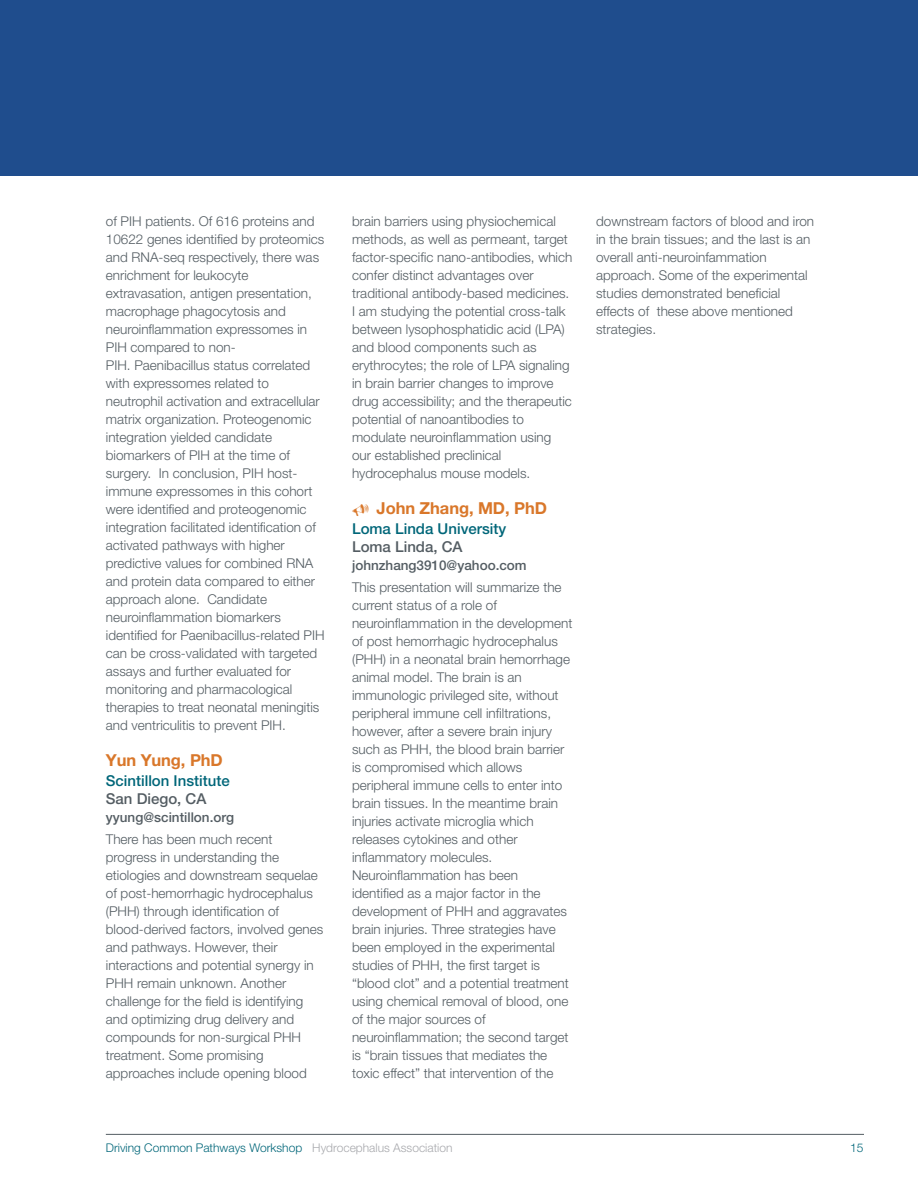
<style>
.page{position:relative;width:918px;height:1188px;background:#fff}
.page>*{position:absolute;margin:0;border:0;box-sizing:border-box;transform-origin:0 0}
.SPEAKER__City_stat{font:700 16.5px "Helvetica Neue LT Pro";letter-spacing:-.005em;color:#d9772a}
.SPEAKER__Titles{font:500 15px "Helvetica Neue LT Pro";color:#006679}
.SPEAKER__City_stat-2{font:500 15px "Helvetica Neue LT Pro";color:#545d63}
.SPEAKER__City_stat-3{font:300 13.5px/18px "Helvetica Neue LT Pro";color:#545d63}
.SPEAKER__City_stat-4{font:500 13.5px "Helvetica Neue LT Pro";color:#545d63}
.t1{font:300 12px "Helvetica Neue LT Pro";color:#006679}
.s1{color:#a8a9ad}
</style>
<div class="page">
<hr style="left:106px;top:1134px;width:758px;height:1px;background:#545d63">
<div style="left:0;top:0;width:918px;height:176px;background:#1f4d8d"></div>
<p class="SPEAKER__City_stat-3" style="left:106px;top:212px;width:220px">of PIH patients. Of 616 proteins and 10622 genes identified by proteomics and RNA-seq respectively, there was enrichment for leukocyte extravasation, antigen presentation, macrophage phagocytosis and neuroinflammation expressomes in PIH compared to non-<br>PIH. Paenibacillus status correlated with expressomes related to neutrophil activation and extracellular matrix organization. Proteogenomic integration yielded candidate biomarkers of PIH at the time of surgery. In conclusion, PIH host&shy;immune expressomes in this cohort were identified and proteogenomic integration facilitated identification of activated pathways with higher predictive values for combined RNA and protein data compared to either approach alone. Candidate neuroinflammation biomarkers identified for Paenibacillus-related PIH can be cross-validated with targeted assays and further evaluated for monitoring and pharmacological therapies to treat neonatal meningitis and ventriculitis to prevent PIH.</p>
<p class="SPEAKER__City_stat" style="left:106px;top:750px;width:119px">Yun Yung, PhD</p>
<p class="SPEAKER__Titles" style="left:106px;top:772px;width:125px">Scintillon Institute</p>
<p class="SPEAKER__City_stat-2" style="left:106px;top:790px;width:102px">San Diego, CA</p>
<p class="SPEAKER__City_stat-4" style="left:106px;top:809px;width:130px">yyung@scintillon.org</p>
<p class="SPEAKER__City_stat-3" style="left:106px;top:830px;width:219px">There has been much recent progress in understanding the etiologies and downstream sequelae of post-hemorrhagic hydrocephalus (PHH) through identification of blood-derived factors, involved genes and pathways. However, their interactions and potential synergy in PHH remain unknown. Another challenge for the field is identifying and optimizing drug delivery and compounds for non-surgical PHH treatment. Some promising approaches include opening blood</p>
<p class="SPEAKER__City_stat-3" style="left:352px;top:212px;width:222px">brain barriers using physiochemical methods, as well as permeant, target factor-specific nano-antibodies, which confer distinct advantages over traditional antibody-based medicines.<br>I am studying the potential cross-talk between lysophosphatidic acid (LPA) and blood components such as erythrocytes; the role of LPA signaling in brain barrier changes to improve drug accessibility; and the therapeutic potential of nanoantibodies to modulate neuroinflammation using our established preclinical hydrocephalus mouse models.</p>
<p class="SPEAKER__City_stat" style="left:377px;top:498px;width:172px">John Zhang, MD, PhD</p>
<p class="SPEAKER__Titles" style="left:352px;top:520px;width:156px">Loma Linda University</p>
<p class="SPEAKER__City_stat-2" style="left:352px;top:538px;width:112px">Loma Linda, CA</p>
<p class="SPEAKER__City_stat-4" style="left:352px;top:557px;width:176px">johnzhang3910@yahoo.com</p>
<p class="SPEAKER__City_stat-3" style="left:352px;top:578px;width:222px">This presentation will summarize the current status of a role of neuroinflammation in the development of post hemorrhagic hydrocephalus (PHH) in a neonatal brain hemorrhage animal model. The brain is an immunologic privileged site, without peripheral immune cell infiltrations, however, after a severe brain injury such as PHH, the blood brain barrier is compromised which allows peripheral immune cells to enter into brain tissues. In the meantime brain injuries activate microglia which releases cytokines and other inflammatory molecules.<br>Neuroinflammation has been identified as a major factor in the development of PHH and aggravates brain injuries. Three strategies have been employed in the experimental studies of PHH, the first target is “blood clot” and a potential treatment using chemical removal of blood, one of the major sources of neuroinflammation; the second target is “brain tissues that mediates the toxic effect” that intervention of the</p>
<p class="SPEAKER__City_stat-3" style="left:596px;top:211px;width:220px">downstream factors of blood and iron in the brain tissues; and the last is an overall anti-neuroinfammation approach. Some of the experimental studies demonstrated beneficial effects of these above mentioned strategies.</p>
<p class="t1" style="left:106px;top:1141px;width:348px">Driving Common Pathways Workshop <span class="s1">Hydrocephalus Association</span></p>
<p class="t1" style="left:850px;top:1141px;width:15px">15</p>
</div>
